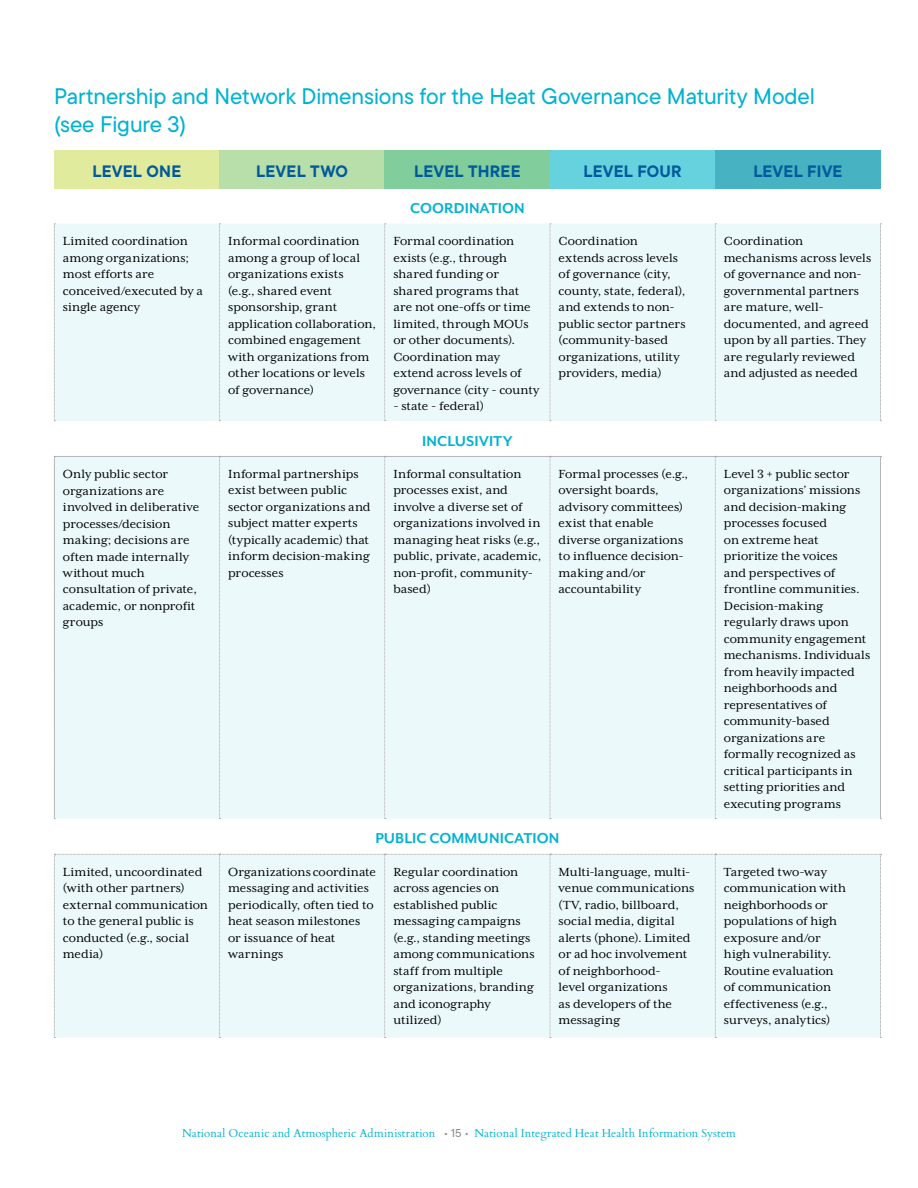
<style>
.page{position:relative;width:918px;height:1188px;background:#fff}
.page>*{position:absolute;margin:0;border:0;box-sizing:border-box;transform-origin:0 0}
.subheads{font:500 22.5px/28.8px "TT Commons Pro";letter-spacing:-.005em;color:#00b2d2}
.t1{font:700 16.5px "TT Commons Pro";letter-spacing:.015em;color:#00599b}
.t2{font:700 16.5px "Mr Eaves San OT";letter-spacing:.005em;color:#00b2d2}
.appendix_text{font:13.5px/16.5px "Mrs Eaves XL Serif OT";letter-spacing:.005em;color:#000}
.t3{font:11.4px "Cardo";letter-spacing:.015em;color:#00b2d2}
.s1{font-family:"TT Commons Pro";font-weight:500;color:#898b8f}
</style>
<div class="page">
<div style="left:54px;top:150px;width:166px;height:38px;background:#e1eb9e"></div>
<div style="left:220px;top:150px;width:165px;height:38px;background:#b8deaa"></div>
<div style="left:385px;top:150px;width:165px;height:38px;background:#81cd9b"></div>
<div style="left:550px;top:150px;width:165px;height:38px;background:#66d2de"></div>
<div style="left:715px;top:150px;width:165px;height:38px;background:#47b3c2"></div>
<svg style="left:54px;top:224px;width:826px;height:630px;fill:#ebf9fb"></svg>
<svg style="left:54px;top:224px;width:1px;height:197px"></svg>
<svg style="left:880px;top:224px;width:1px;height:197px"></svg>
<svg style="left:219px;top:224px;width:2px;height:197px"></svg>
<svg style="left:384px;top:224px;width:2px;height:197px"></svg>
<svg style="left:550px;top:224px;width:1px;height:197px"></svg>
<svg style="left:715px;top:224px;width:1px;height:197px"></svg>
<div style="left:54px;top:854px;width:827px;height:184px;background:#ebf9fb"></div>
<div style="left:54px;top:456px;width:827px;height:363px;background:#ebf9fb"></div>
<h1 class="subheads" style="left:54px;top:81px;width:763px">Partnership and Network Dimensions for the Heat Governance Maturity Model (see Figure 3)</h1>
<h2 class="t1" style="left:93px;top:159px;width:90px">LEVEL ONE</h2>
<h2 class="t1" style="left:256px;top:159px;width:93px">LEVEL TWO</h2>
<h2 class="t1" style="left:414px;top:159px;width:108px">LEVEL THREE</h2>
<h2 class="t1" style="left:584px;top:159px;width:100px">LEVEL FOUR</h2>
<h2 class="t1" style="left:753px;top:159px;width:91px">LEVEL FIVE</h2>
<h3 class="t2" style="left:410px;top:199px;width:116px">COORDINATION</h3>
<p class="appendix_text" style="left:63px;top:233px;width:141px">Limited coordination among organizations; most efforts are conceived/executed by a single agency</p>
<p class="appendix_text" style="left:228px;top:233px;width:149px">Informal coordination among a group of local organizations exists<br>(e.g., shared event sponsorship, grant application collaboration, combined engagement with organizations from other locations or levels of governance)</p>
<p class="appendix_text" style="left:393px;top:233px;width:148px">Formal coordination exists (e.g., through shared funding or shared programs that are not one-offs or time limited, through MOUs or other documents).<br>Coordination may extend across levels of governance (city - county</p>
<p class="appendix_text" style="left:393px;top:398px;width:92px">- state - federal)</p>
<p class="appendix_text" style="left:559px;top:233px;width:128px">Coordination extends across levels of governance (city, county, state, federal), and extends to non&shy;public sector partners (community-based organizations, utility providers, media)</p>
<p class="appendix_text" style="left:724px;top:233px;width:149px">Coordination mechanisms across levels of governance and non&shy;governmental partners are mature, well&shy;documented, and agreed upon by all parties. They are regularly reviewed and adjusted as needed</p>
<h3 class="t2" style="left:422px;top:432px;width:92px">INCLUSIVITY</h3>
<p class="appendix_text" style="left:63px;top:466px;width:138px">Only public sector organizations are involved in deliberative processes/decision making; decisions are often made internally without much consultation of private, academic, or nonprofit groups</p>
<p class="appendix_text" style="left:228px;top:466px;width:144px">Informal partnerships exist between public sector organizations and subject matter experts (typically academic) that inform decision-making processes</p>
<p class="appendix_text" style="left:393px;top:466px;width:149px">Informal consultation processes exist, and involve a diverse set of organizations involved in managing heat risks (e.g., public, private, academic, non-profit, community&shy;based)</p>
<p class="appendix_text" style="left:559px;top:466px;width:131px">Formal processes (e.g., oversight boards, advisory committees) exist that enable diverse organizations to influence decision&shy;making and/or accountability</p>
<p class="appendix_text" style="left:724px;top:466px;width:148px">Level 3 + public sector organizations’ missions and decision-making processes focused<br>on extreme heat prioritize the voices<br>and perspectives of frontline communities.<br>Decision-making regularly draws upon community engagement mechanisms. Individuals from heavily impacted neighborhoods and representatives of community-based organizations are formally recognized as critical participants in setting priorities and executing programs</p>
<h3 class="t2" style="left:375px;top:830px;width:186px">PUBLIC COMMUNICATION</h3>
<p class="appendix_text" style="left:63px;top:864px;width:146px">Limited, uncoordinated (with other partners) external communication to the general public is conducted (e.g., social media)</p>
<p class="appendix_text" style="left:228px;top:864px;width:149px">Organizations coordinate messaging and activities periodically, often tied to heat season milestones or issuance of heat warnings</p>
<p class="appendix_text" style="left:393px;top:864px;width:143px">Regular coordination across agencies on established public messaging campaigns (e.g., standing meetings among communications staff from multiple organizations, branding and iconography utilized)</p>
<p class="appendix_text" style="left:559px;top:864px;width:137px">Multi-language, multi&shy;venue communications (TV, radio, billboard, social media, digital alerts (phone). Limited or ad hoc involvement of neighborhood-<br>level organizations<br>as developers of the messaging</p>
<p class="appendix_text" style="left:724px;top:864px;width:124px">Targeted two-way communication with neighborhoods or populations of high exposure and/or high vulnerability.<br>Routine evaluation of communication effectiveness (e.g., surveys, analytics)</p>
<p class="t3" style="left:182px;top:1124px;width:555px">National Oceanic and Atmospheric Administration <span class="s1">• 15 •</span> National Integrated Heat Health Information System</p>
</div>
